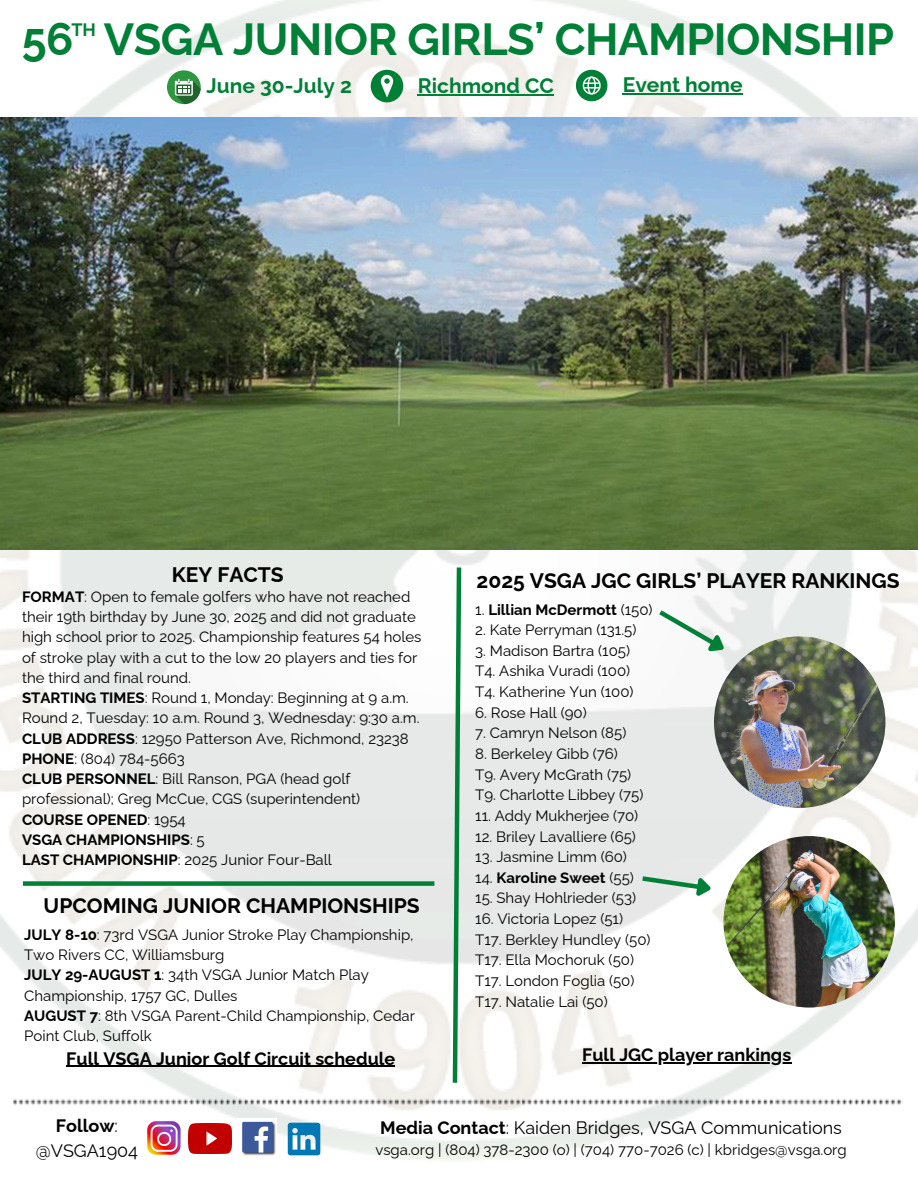
<style>
.page{position:relative;width:918px;height:1188px;background:#fff}
.page>*{position:absolute;margin:0;border:0;box-sizing:border-box;transform-origin:0 0}
.t1{font:700 45px "Raleway";letter-spacing:-.01em;color:#008037}
.t2{font:700 21px "Raleway";color:#000}
.t3{font:700 21px "Raleway";color:#008037}
.t4{font:700 18px "Raleway";color:#000}
.t5{font:18px "Raleway";color:#000}
.t6{font:700 18px "Raleway";color:#008037}
.t7{font:15px/20.2px "Raleway";color:#000}
.t8{font:700 15px "Raleway";color:#000}
.s1{font-weight:700}
.s2{font-weight:400}
</style>
<div class="page">
<img style="left:0;top:0;width:918px;height:1161px">
<img style="left:143px;top:1117px;width:43px;height:43px">
<img style="left:189px;top:1123px;width:43px;height:31px">
<img style="left:238px;top:1119px;width:38px;height:38px">
<div style="left:7px;top:1096px;width:6px;height:12px;background:#fff"></div>
<svg style="left:13px;top:1096px;width:122px;height:12px"></svg>
<svg style="left:135px;top:1096px;width:7px;height:12px"></svg>
<svg style="left:142px;top:1096px;width:120px;height:12px"></svg>
<svg style="left:262px;top:1096px;width:7px;height:12px"></svg>
<svg style="left:269px;top:1096px;width:120px;height:12px"></svg>
<svg style="left:389px;top:1096px;width:7px;height:12px"></svg>
<svg style="left:396px;top:1096px;width:120px;height:12px"></svg>
<svg style="left:516px;top:1096px;width:6px;height:12px"></svg>
<svg style="left:522px;top:1096px;width:120px;height:12px"></svg>
<svg style="left:642px;top:1096px;width:7px;height:12px"></svg>
<svg style="left:649px;top:1096px;width:120px;height:12px"></svg>
<svg style="left:769px;top:1096px;width:7px;height:12px"></svg>
<svg style="left:776px;top:1096px;width:127px;height:12px"></svg>
<svg style="left:903px;top:1096px;width:3px;height:12px"></svg>
<img style="left:0;top:117px;width:918px;height:432px">
<hr style="left:582px;top:1062px;width:209px;height:1px;background:#000">
<svg style="left:450px;top:563px;width:14px;height:524px"></svg>
<img style="left:714px;top:636px;width:171px;height:172px;border-radius:50%">
<svg style="left:638px;top:873px;width:80px;height:32px"></svg>
<div style="left:23px;top:881px;width:411px;height:5px;background:#008037"></div>
<svg style="left:288px;top:1123px;width:32px;height:32px"></svg>
<div style="left:167px;top:70px;width:34px;height:34px;background:#2d973f;border-radius:50%"></div>
<svg style="left:175px;top:79px;width:26px;height:25px"></svg>
<svg style="left:371px;top:70px;width:32px;height:32px"></svg>
<svg style="left:576px;top:70px;width:31px;height:31px"></svg>
<hr style="left:66px;top:1066px;width:37px;height:1px;background:#000">
<hr style="left:103px;top:1066px;width:292px;height:1px;background:#000">
<hr style="left:418px;top:94px;width:136px;height:1px;background:#008037">
<hr style="left:623px;top:94px;width:120px;height:1px;background:#008037">
<img style="left:723px;top:836px;width:172px;height:172px;border-radius:50%">
<svg style="left:654px;top:606px;width:81px;height:59px"></svg>
<p class="t1" style="left:22px;top:13px;width:874px">56 VSGA JUNIOR GIRLS’ CHAMPIONSHIP</p>
<p class="t6" style="left:71px;top:19px;width:26px">TH</p>
<p class="t3" style="left:207px;top:73px;width:147px">June 30-July 2</p>
<h2 class="t3" style="left:418px;top:73px;width:138px">Richmond CC</h2>
<h2 class="t3" style="left:623px;top:73px;width:122px">Event home</h2>
<p class="t2" style="left:172px;top:562px;width:113px">KEY FACTS</p>
<p class="t7" style="left:22px;top:586px;width:401px"><span class="s1">FORMAT</span>: Open to female golfers who have not reached their 19th birthday by June 30, 2025 and did not graduate high school prior to 2025. Championship features 54 holes of stroke play with a cut to the low 20 players and ties for the third and final round.</p>
<p class="t7" style="left:22px;top:688px;width:399px"><span class="s1">STARTING TIMES</span>: Round 1, Monday: Beginning at 9 a.m.<br>Round 2, Tuesday: 10 a.m. Round 3, Wednesday: 9:30 a.m.</p>
<p class="t7" style="left:22px;top:728px;width:388px"><span class="s1">CLUB ADDRESS</span>: 12950 Patterson Ave, Richmond, 23238</p>
<p class="t7" style="left:22px;top:748px;width:164px"><span class="s1">PHONE</span>: (804) 784-5663</p>
<p class="t7" style="left:22px;top:769px;width:340px"><span class="s1">CLUB PERSONNEL</span>: Bill Ranson, PGA (head golf professional); Greg McCue, CGS (superintendent)</p>
<p class="t8" style="left:22px;top:810px;width:165px">COURSE OPENED<span class="s2">: 1954</span></p>
<p class="t8" style="left:22px;top:831px;width:184px">VSGA CHAMPIONSHIPS<span class="s2">: 5</span></p>
<p class="t7" style="left:22px;top:850px;width:311px"><span class="s1">LAST CHAMPIONSHIP</span>: 2025 Junior Four-Ball</p>
<p class="t2" style="left:44px;top:893px;width:378px">UPCOMING JUNIOR CHAMPIONSHIPS</p>
<p class="t7" style="left:24px;top:924px;width:391px"><span class="s1">JULY 8-10</span>: 73rd VSGA Junior Stroke Play Championship,<br>Two Rivers CC, Williamsburg</p>
<p class="t7" style="left:24px;top:965px;width:346px"><span class="s1">JULY 29-AUGUST 1</span>: 34th VSGA Junior Match Play<br>Championship, 1757 GC, Dulles</p>
<p class="t7" style="left:24px;top:1005px;width:392px"><span class="s1">AUGUST 7</span>: 8th VSGA Parent-Child Championship, Cedar<br>Point Club, Suffolk</p>
<p class="t4" style="left:66px;top:1048px;width:331px">Full VSGA Junior Golf Circuit schedule</p>
<p class="t2" style="left:477px;top:568px;width:425px">2025 VSGA JGC GIRLS’ PLAYER RANKINGS</p>
<h4 class="t8" style="left:475px;top:601px;width:179px"><span class="s2">1.</span> Lillian McDermott <span class="s2">(150)</span></h4>
<p class="t7" style="left:475px;top:620px;width:163px">2. Kate Perryman (131.5)</p>
<h2 class="t7" style="left:475px;top:640px;width:156px">3. Madison Bartra (105)</h2>
<p class="t7" style="left:475px;top:661px;width:157px">T4. Ashika Vuradi (100)</p>
<h2 class="t7" style="left:475px;top:682px;width:160px">T4. Katherine Yun (100)</h2>
<p class="t7" style="left:475px;top:702px;width:113px">6. Rose Hall (90)</p>
<h3 class="t7" style="left:475px;top:723px;width:153px">7. Camryn Nelson (85)</h3>
<p class="t7" style="left:475px;top:744px;width:144px">8. Berkeley Gibb (76)</p>
<p class="t7" style="left:475px;top:764px;width:158px">T9. Avery McGrath (75)</p>
<p class="t7" style="left:475px;top:785px;width:170px">T9. Charlotte Libbey (75)</p>
<p class="t7" style="left:475px;top:805px;width:165px">11. Addy Mukherjee (70)</p>
<p class="t7" style="left:475px;top:826px;width:162px">12. Briley Lavalliere (65)</p>
<p class="t7" style="left:475px;top:847px;width:153px">13. Jasmine Limm (60)</p>
<p class="t8" style="left:475px;top:869px;width:160px"><span class="s2">14.</span> Karoline Sweet <span class="s2">(55)</span></p>
<p class="t7" style="left:475px;top:888px;width:162px">15. Shay Hohlrieder (53)</p>
<p class="t7" style="left:475px;top:909px;width:149px">16. Victoria Lopez (51)</p>
<h3 class="t7" style="left:475px;top:929px;width:177px">T17. Berkley Hundley (50)</h3>
<p class="t7" style="left:475px;top:950px;width:160px">T17. Ella Mochoruk (50)</p>
<p class="t7" style="left:475px;top:970px;width:161px">T17. London Foglia (50)</p>
<p class="t7" style="left:475px;top:991px;width:134px">T17. Natalie Lai (50)</p>
<p class="t4" style="left:582px;top:1044px;width:211px">Full JGC player rankings</p>
<p class="t4" style="left:56px;top:1115px;width:64px">Follow<span class="s2">:</span></p>
<p class="t5" style="left:36px;top:1140px;width:104px">@VSGA1904</p>
<p class="t5" style="left:380px;top:1117px;width:463px"><span class="s1">Media Contact</span>: Kaiden Bridges, VSGA Communications</p>
<h3 class="t7" style="left:375px;top:1140px;width:473px">vsga.org | (804) 378-2300 (o) | (704) 770-7026 (c) | kbridges@vsga.org</h3>
</div>
